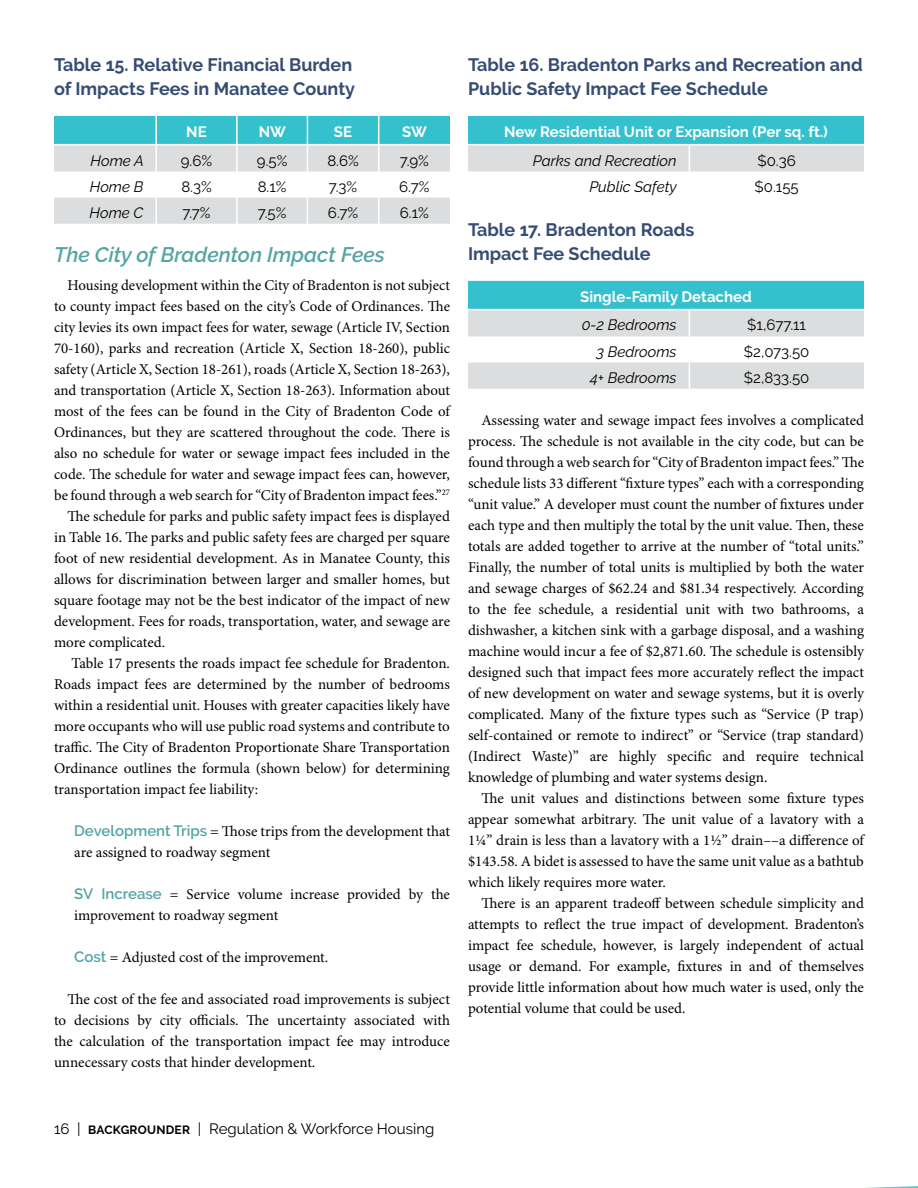
<style>
.page{position:relative;width:918px;height:1188px;background:#fff}
.page>*{position:absolute;margin:0;border:0;box-sizing:border-box;transform-origin:0 0}
.Subsection_Header{font:italic 600 21px "Raleway";color:#56a4a5}
.Table_Header{font:700 18px/24px "Raleway";color:#364c72}
.Body_Copy{font:15px/21px "Minion Pro";color:#000;text-align:justify}
.Body_Bulleted{font:15px "Raleway";color:#000}
.Body_Bulleted-2{font:italic 15px "Raleway";color:#000}
.Body_Bulleted-3{font:700 15px "Raleway";color:#fff}
.s1{font-family:"Raleway";font-weight:600;color:#56a4a5}
.s2{font-weight:700;font-size:12px}
</style>
<div class="page">
<svg style="left:54px;top:115px;width:396px;height:109px"></svg>
<div style="left:468px;top:115px;width:396px;height:30px;background:#34c0cc"></div>
<svg style="left:468px;top:145px;width:396px;height:27px;background:#dddedf"></svg>
<hr style="left:468px;top:144px;width:221px;height:1px;background:#fff">
<hr style="left:689px;top:144px;width:175px;height:1px;background:#fff">
<hr style="left:468px;top:114px;width:221px;height:2px;background:#fff">
<hr style="left:689px;top:114px;width:175px;height:2px;background:#fff">
<div style="left:468px;top:280px;width:396px;height:30px;background:#34c0cc"></div>
<svg style="left:468px;top:310px;width:396px;height:79px"></svg>
<hr style="left:468px;top:309px;width:221px;height:1px;background:#fff">
<hr style="left:689px;top:309px;width:175px;height:1px;background:#fff">
<hr style="left:468px;top:279px;width:221px;height:2px;background:#fff">
<hr style="left:689px;top:279px;width:175px;height:2px;background:#fff">
<p class="Table_Header" style="left:54px;top:53px;width:303px">Table 15. Relative Financial Burden of Impacts Fees in Manatee County</p>
<p class="Body_Bulleted-3" style="left:186px;top:123px;width:22px">NE</p>
<p class="Body_Bulleted-3" style="left:259px;top:123px;width:29px">NW</p>
<p class="Body_Bulleted-3" style="left:334px;top:123px;width:20px">SE</p>
<p class="Body_Bulleted-3" style="left:402px;top:123px;width:26px">SW</p>
<p class="Body_Bulleted-2" style="left:91px;top:152px;width:55px">Home A</p>
<p class="Body_Bulleted" style="left:181px;top:152px;width:33px">9.6%</p>
<p class="Body_Bulleted" style="left:257px;top:152px;width:32px">9.5%</p>
<p class="Body_Bulleted" style="left:327px;top:152px;width:33px">8.6%</p>
<p class="Body_Bulleted" style="left:400px;top:152px;width:31px">7.9%</p>
<p class="Body_Bulleted-2" style="left:90px;top:178px;width:55px">Home B</p>
<p class="Body_Bulleted" style="left:181px;top:178px;width:32px">8.3%</p>
<p class="Body_Bulleted" style="left:258px;top:178px;width:30px">8.1%</p>
<p class="Body_Bulleted" style="left:329px;top:178px;width:30px">7.3%</p>
<p class="Body_Bulleted" style="left:399px;top:178px;width:32px">6.7%</p>
<p class="Body_Bulleted-2" style="left:90px;top:204px;width:55px">Home C</p>
<p class="Body_Bulleted" style="left:183px;top:204px;width:30px">7.7%</p>
<p class="Body_Bulleted" style="left:258px;top:204px;width:30px">7.5%</p>
<p class="Body_Bulleted" style="left:328px;top:204px;width:32px">6.7%</p>
<p class="Body_Bulleted" style="left:400px;top:204px;width:31px">6.1%</p>
<p class="Subsection_Header" style="left:54px;top:242px;width:332px">The City of Bradenton Impact Fees</p>
<p class="Body_Copy" style="left:54px;top:275px;width:398px;text-indent:14px">Housing development within the City of Bradenton is not subject to county impact fees based on the city’s Code of Ordinances. The city levies its own impact fees for water, sewage (Article IV, Section 70-160), parks and recreation (Article X, Section 18-260), public safety (Article X, Section 18-261), roads (Article X, Section 18-263), and transportation (Article X, Section 18-263). Information about most of the fees can be found in the City of Bradenton Code of Ordinances, but they are scattered throughout the code. There is also no schedule for water or sewage impact fees included in the code. The schedule for water and sewage impact fees can, however, be found through a web search for “City of Bradenton impact fees.”<sup>27</sup></p>
<p class="Body_Copy" style="left:54px;top:506px;width:398px;text-indent:14px">The schedule for parks and public safety impact fees is displayed in Table 16. The parks and public safety fees are charged per square foot of new residential development. As in Manatee County, this allows for discrimination between larger and smaller homes, but square footage may not be the best indicator of the impact of new development. Fees for roads, transportation, water, and sewage are more complicated.</p>
<p class="Body_Copy" style="left:54px;top:653px;width:398px;text-indent:17px">Table 17 presents the roads impact fee schedule for Bradenton.<br>Roads impact fees are determined by the number of bedrooms within a residential unit. Houses with greater capacities likely have more occupants who will use public road systems and contribute to traffic. The City of Bradenton Proportionate Share Transportation Ordinance outlines the formula (shown below) for determining transportation impact fee liability:</p>
<p class="Body_Copy" style="left:74px;top:821px;width:377px"><span class="s1">Development Trips</span> = Those trips from the development that are assigned to roadway segment</p>
<p class="Body_Copy" style="left:74px;top:884px;width:377px"><span class="s1">SV Increase</span> = Service volume increase provided by the improvement to roadway segment</p>
<p class="Body_Copy" style="left:74px;top:947px;width:256px"><span class="s1">Cost</span> = Adjusted cost of the improvement.</p>
<p class="Body_Copy" style="left:54px;top:989px;width:398px;text-indent:14px">The cost of the fee and associated road improvements is subject to decisions by city officials. The uncertainty associated with the calculation of the transportation impact fee may introduce unnecessary costs that hinder development.</p>
<p class="Table_Header" style="left:468px;top:53px;width:396px">Table 16. Bradenton Parks and Recreation and<br>Public Safety Impact Fee Schedule</p>
<p class="Body_Bulleted-3" style="left:504px;top:123px;width:325px">New Residential Unit or Expansion (Per sq. ft.)</p>
<p class="Body_Bulleted-2" style="left:533px;top:152px;width:145px">Parks and Recreation</p>
<p class="Body_Bulleted" style="left:758px;top:152px;width:40px">$0.36</p>
<p class="Body_Bulleted-2" style="left:589px;top:178px;width:89px">Public Safety</p>
<p class="Body_Bulleted" style="left:755px;top:178px;width:46px">$0.155</p>
<p class="Table_Header" style="left:468px;top:218px;width:228px">Table 17. Bradenton Roads<br>Impact Fee Schedule</p>
<p class="Body_Bulleted-3" style="left:580px;top:288px;width:173px">Single-Family Detached</p>
<p class="Body_Bulleted-2" style="left:582px;top:316px;width:96px">0-2 Bedrooms</p>
<p class="Body_Bulleted" style="left:747px;top:316px;width:60px">$1,677.11</p>
<p class="Body_Bulleted-2" style="left:597px;top:343px;width:82px">3 Bedrooms</p>
<p class="Body_Bulleted" style="left:744px;top:343px;width:67px">$2,073.50</p>
<p class="Body_Bulleted-2" style="left:590px;top:369px;width:88px">4+ Bedrooms</p>
<p class="Body_Bulleted" style="left:744px;top:369px;width:67px">$2,833.50</p>
<p class="Body_Copy" style="left:468px;top:410px;width:398px;text-indent:14px">Assessing water and sewage impact fees involves a complicated process. The schedule is not available in the city code, but can be found through a web search for “City of Bradenton impact fees.” The schedule lists 33 different “fixture types” each with a corresponding “unit value.” A developer must count the number of fixtures under each type and then multiply the total by the unit value. Then, these totals are added together to arrive at the number of “total units.” Finally, the number of total units is multiplied by both the water and sewage charges of $62.24 and $81.34 respectively. According to the fee schedule, a residential unit with two bathrooms, a dishwasher, a kitchen sink with a garbage disposal, and a washing machine would incur a fee of $2,871.60. The schedule is ostensibly designed such that impact fees more accurately reflect the impact of new development on water and sewage systems, but it is overly complicated. Many of the fixture types such as “Service (P trap) self-contained or remote to indirect” or “Service (trap standard) (Indirect Waste)” are highly specific and require technical knowledge of plumbing and water systems design.</p>
<p class="Body_Copy" style="left:468px;top:788px;width:398px;text-indent:14px">The unit values and distinctions between some fixture types appear somewhat arbitrary. The unit value of a lavatory with a 1¼” drain is less than a lavatory with a 1½” drain––a difference of $143.58. A bidet is assessed to have the same unit value as a bathtub which likely requires more water.</p>
<p class="Body_Copy" style="left:468px;top:893px;width:398px;text-indent:14px">There is an apparent tradeoff between schedule simplicity and attempts to reflect the true impact of development. Bradenton’s impact fee schedule, however, is largely independent of actual usage or demand. For example, fixtures in and of themselves provide little information about how much water is used, only the potential volume that could be used.</p>
<p class="Body_Bulleted" style="left:54px;top:1120px;width:382px">16 | <span class="s2">BACKGROUNDER</span> | Regulation &amp; Workforce Housing</p>
</div>
